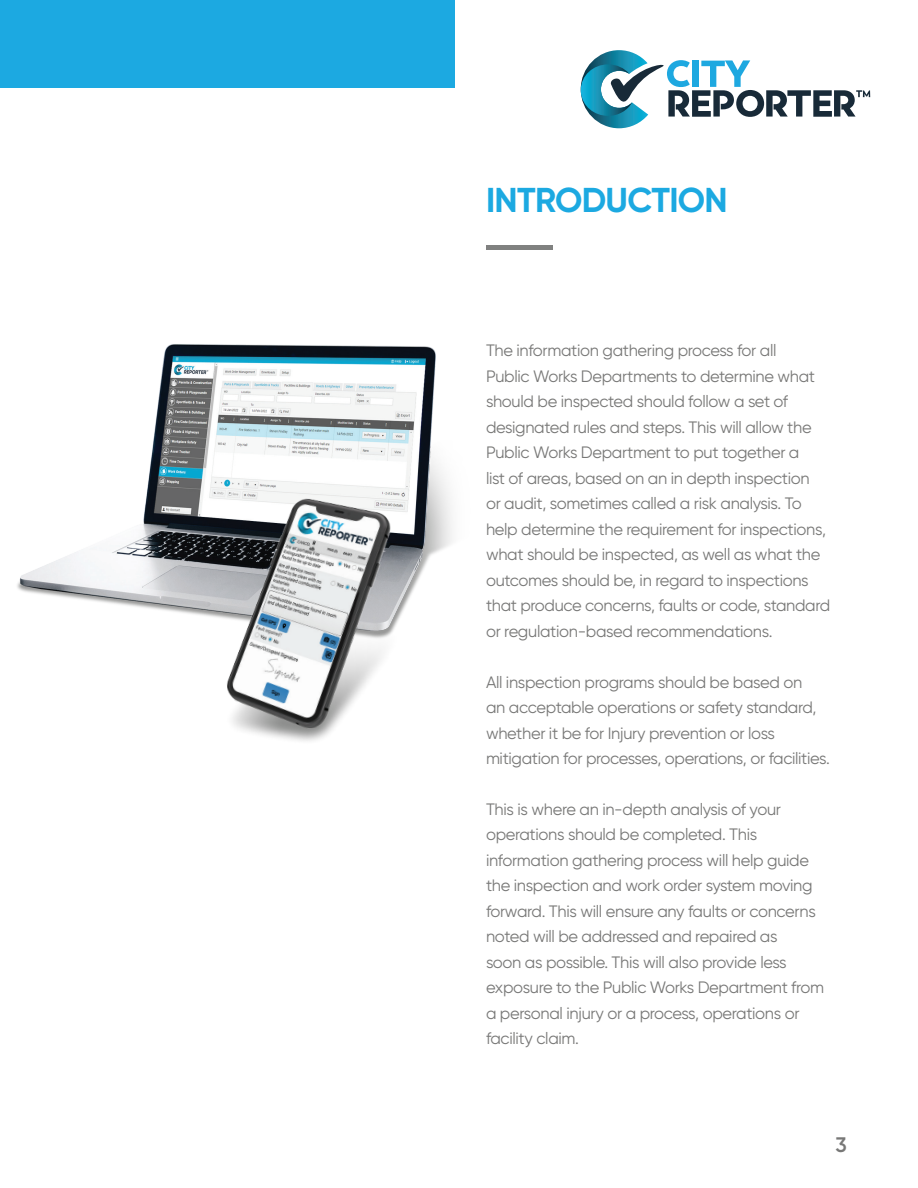
<style>
.page{position:relative;width:918px;height:1188px;background:#fff}
.page>*{position:absolute;margin:0;border:0;box-sizing:border-box;transform-origin:0 0}
.t1{font:700 34.5px "Gilroy";letter-spacing:-.02em;color:#1ca9e1}
.t2{font:600 21px "Gilroy";color:#787877}
.t3{font:16.5px/25.5px "Gilroy";letter-spacing:-.02em;color:#787877}
</style>
<div class="page">
<svg style="left:581px;top:50px;width:289px;height:78px"></svg>
<div style="left:0;top:0;width:454px;height:88px;background:#1ca9e1"></div>
<hr style="left:486px;top:245px;width:66px;height:4px;background:#808180">
<img style="left:17px;top:344px;width:435px;height:270px">
<img style="left:193px;top:482px;width:244px;height:259px">
<h1 class="t1" style="left:486px;top:178px;width:243px">INTRODUCTION</h1>
<p class="t3" style="left:486px;top:337px;width:346px">The information gathering process for all<br>Public Works Departments to determine what should be inspected should follow a set of designated rules and steps. This will allow the Public Works Department to put together a<br>list of areas, based on an in depth inspection<br>or audit, sometimes called a risk analysis. To help determine the requirement for inspections, what should be inspected, as well as what the outcomes should be, in regard to inspections that produce concerns, faults or code, standard or regulation-based recommendations.</p>
<p class="t3" style="left:486px;top:669px;width:346px">All inspection programs should be based on<br>an acceptable operations or safety standard, whether it be for Injury prevention or loss mitigation for processes, operations, or facilities.</p>
<p class="t3" style="left:486px;top:796px;width:340px">This is where an in-depth analysis of your operations should be completed. This information gathering process will help guide the inspection and work order system moving forward. This will ensure any faults or concerns noted will be addressed and repaired as<br>soon as possible. This will also provide less exposure to the Public Works Department from a personal injury or a process, operations or facility claim.</p>
<p class="t2" style="left:835px;top:1132px;width:13px">3</p>
</div>
